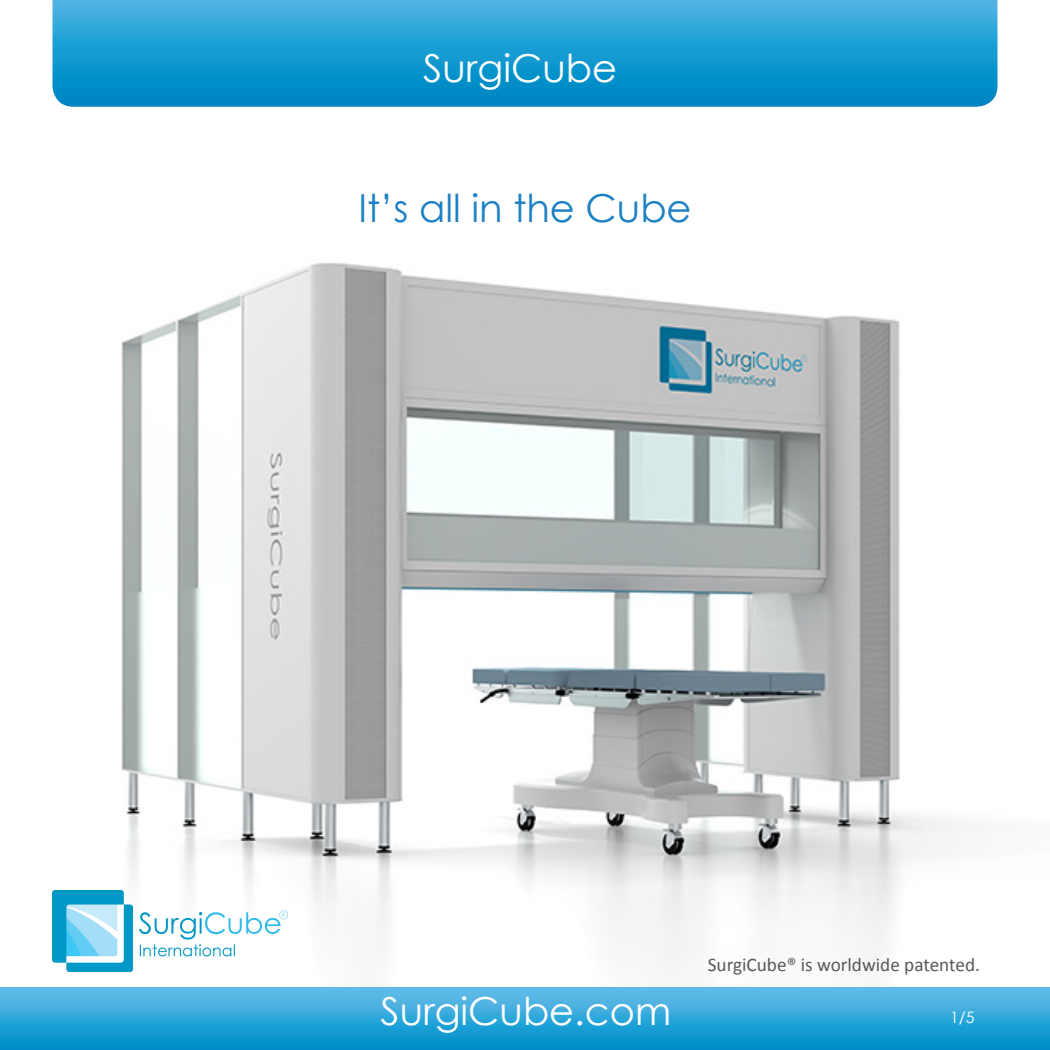
<style>
.page{position:relative;width:1050px;height:1050px;background:#fff}
.page>*{position:absolute;margin:0;border:0;box-sizing:border-box;transform-origin:0 0}
.Header_wit{font:38.5px "Century Gothic";color:#fff}
.t1{font:38.5px "Century Gothic";color:#1b81c4}
.t2{font:19.25px "Calibri";color:#595959}
.t3{font:15.75px "Century Gothic";color:#fff}
</style>
<div class="page">
<div style="left:0;top:987px;width:1050px;height:63px;background:linear-gradient(to bottom,#67bfeb,#008dc8)"></div>
<svg style="left:52px;top:0;width:946px;height:107px;background:#1d9cd2"></svg>
<img style="left:52px;top:263px;width:908px;height:709px">
<h1 class="Header_wit" style="left:423px;top:41px;width:195px">SurgiCube</h1>
<p class="t1" style="left:358px;top:181px;width:335px">It’s all in the Cube</p>
<p class="Header_wit" style="left:381px;top:984px;width:292px">SurgiCube.com</p>
<p class="t2" style="left:708px;top:952px;width:274px">SurgiCube® is worldwide patented.</p>
<p class="t3" style="left:950px;top:1007px;width:26px">1/5</p>
</div>
